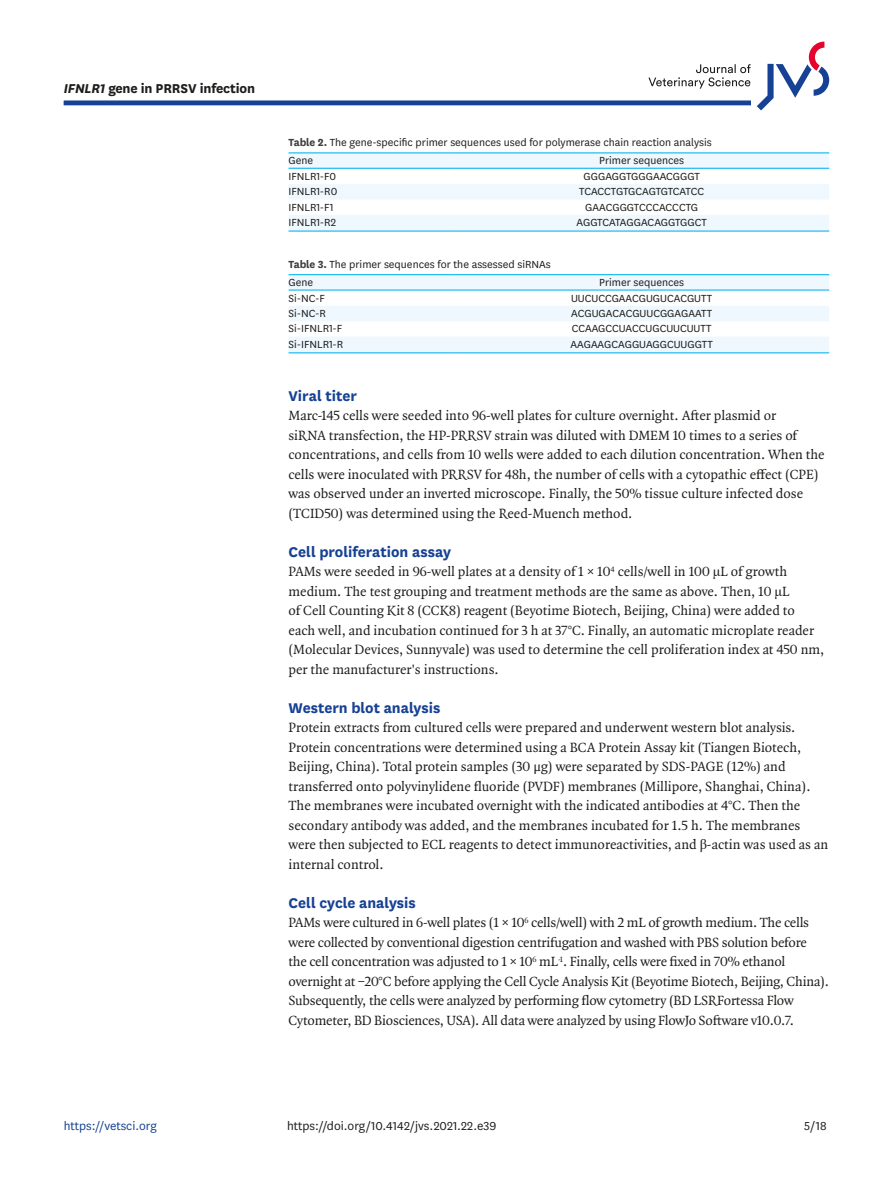
<style>
.page{position:relative;width:893px;height:1191px;background:#fff}
.page>*{position:absolute;margin:0;border:0;box-sizing:border-box;transform-origin:0 0}
.body_title2{font:700 16.5px "National";color:#164194}
.alt-title-type{font:700 15px "National";letter-spacing:-.01em;color:#1d1d1b}
.body_p_first{font:14.25px/19.5px "Quadraat OT";color:#1d1d1b}
.doi_running_footer{font:13.5px "National";color:#1d1d1b}
.t1{font:13.5px "National";color:#164194}
.tbody_entry{font:12px "National";color:#1d1d1b}
.table-wrap_caption{font:12px "National";color:#1d1d1b}
.thead_entry{font:12px "National";color:#1d1d1b}
.tbody_entry-2{font:12px "National";letter-spacing:-.02em;color:#1d1d1b}
.s1{font-style:italic}
.s2{font-weight:700;color:#3d3d3c}
.s3{font-family:"Times New Roman"}
</style>
<div class="page">
<hr style="left:64px;top:101px;width:687px;height:4px;background:#164194">
<svg style="left:757px;top:42px;width:72px;height:68px"></svg>
<svg style="left:648px;top:64px;width:103px;height:25px"></svg>
<svg style="left:289px;top:153px;width:540px;height:77px"></svg>
<hr style="left:289px;top:152px;width:165px;height:1px;background:#00b1eb">
<hr style="left:454px;top:152px;width:375px;height:1px;background:#00b1eb">
<hr style="left:289px;top:168px;width:165px;height:1px;background:#00b1eb">
<hr style="left:454px;top:168px;width:375px;height:1px;background:#00b1eb">
<hr style="left:289px;top:230px;width:165px;height:2px;background:#00b1eb">
<hr style="left:454px;top:230px;width:375px;height:2px;background:#00b1eb">
<svg style="left:289px;top:275px;width:540px;height:77px"></svg>
<hr style="left:289px;top:274px;width:165px;height:1px;background:#00b1eb">
<hr style="left:454px;top:274px;width:375px;height:1px;background:#00b1eb">
<hr style="left:289px;top:289px;width:165px;height:1px;background:#00b1eb">
<hr style="left:454px;top:289px;width:375px;height:1px;background:#00b1eb">
<hr style="left:289px;top:352px;width:165px;height:1px;background:#00b1eb">
<hr style="left:454px;top:352px;width:375px;height:1px;background:#00b1eb">
<p class="alt-title-type" style="left:64px;top:77px;width:193px"><span class="s1">IFNLR1</span> gene in PRRSV infection</p>
<p class="table-wrap_caption" style="left:289px;top:135px;width:425px"><span class="s2">Table 2.</span> The gene-specific primer sequences used for polymerase chain reaction analysis</p>
<p class="thead_entry" style="left:289px;top:152px;width:26px">Gene</p>
<p class="thead_entry" style="left:599px;top:152px;width:87px">Primer sequences</p>
<p class="tbody_entry" style="left:289px;top:168px;width:49px">IFNLR1-F0</p>
<p class="tbody_entry" style="left:584px;top:168px;width:118px">GGGAGGTGGGAACGGGT</p>
<p class="tbody_entry" style="left:289px;top:184px;width:50px">IFNLR1-R0</p>
<p class="tbody_entry-2" style="left:579px;top:184px;width:126px">TCACCTGTGCAGTGTCATCC</p>
<p class="tbody_entry" style="left:289px;top:199px;width:47px">IFNLR1-F1</p>
<p class="tbody_entry" style="left:585px;top:199px;width:114px">GAACGGGTCCCACCCTG</p>
<p class="tbody_entry" style="left:289px;top:214px;width:49px">IFNLR1-R2</p>
<p class="tbody_entry" style="left:576px;top:214px;width:132px">AGGTCATAGGACAGGTGGCT</p>
<p class="table-wrap_caption" style="left:289px;top:257px;width:264px"><span class="s2">Table 3.</span> The primer sequences for the assessed siRNAs</p>
<p class="thead_entry" style="left:289px;top:274px;width:26px">Gene</p>
<p class="thead_entry" style="left:599px;top:274px;width:87px">Primer sequences</p>
<p class="tbody_entry" style="left:289px;top:290px;width:38px">Si-NC-F</p>
<p class="tbody_entry" style="left:571px;top:290px;width:143px">UUCUCCGAACGUGUCACGUTT</p>
<p class="tbody_entry" style="left:289px;top:305px;width:39px">Si-NC-R</p>
<p class="tbody_entry" style="left:571px;top:305px;width:142px">ACGUGACACGUUCGGAGAATT</p>
<p class="tbody_entry" style="left:289px;top:321px;width:55px">Si-IFNLR1-F</p>
<p class="tbody_entry" style="left:572px;top:321px;width:141px">CCAAGCCUACCUGCUUCUUTT</p>
<p class="tbody_entry" style="left:289px;top:336px;width:56px">Si-IFNLR1-R</p>
<p class="tbody_entry" style="left:570px;top:336px;width:144px">AAGAAGCAGGUAGGCUUGGTT</p>
<p class="body_title2" style="left:289px;top:384px;width:70px">Viral titer</p>
<p class="body_p_first" style="left:289px;top:406px;width:538px">Marc-145 cells were seeded into 96-well plates for culture overnight. After plasmid or<br>siRNA transfection, the HP-PRRSV strain was diluted with DMEM 10 times to a series of concentrations, and cells from 10 wells were added to each dilution concentration. When the cells were inoculated with PRRSV for 48h, the number of cells with a cytopathic effect (CPE) was observed under an inverted microscope. Finally, the 50% tissue culture infected dose (TCID50) was determined using the Reed-Muench method.</p>
<p class="body_title2" style="left:289px;top:540px;width:164px">Cell proliferation assay</p>
<p class="body_p_first" style="left:289px;top:562px;width:537px">PAMs were seeded in 96-well plates at a density of 1 × 10<sup>4</sup> cells/well in 100 <span class="s3">μ</span>L of growth medium. The test grouping and treatment methods are the same as above. Then, 10 <span class="s3">μ</span>L<br>of Cell Counting Kit 8 (CCK8) reagent (Beyotime Biotech, Beijing, China) were added to each well, and incubation continued for 3 h at 37°C. Finally, an automatic microplate reader (Molecular Devices, Sunnyvale) was used to determine the cell proliferation index at 450 nm, per the manufacturer's instructions.</p>
<p class="body_title2" style="left:289px;top:696px;width:153px">Western blot analysis</p>
<p class="body_p_first" style="left:289px;top:718px;width:541px">Protein extracts from cultured cells were prepared and underwent western blot analysis.<br>Protein concentrations were determined using a BCA Protein Assay kit (Tiangen Biotech, Beijing, China). Total protein samples (30 µg) were separated by SDS-PAGE (12%) and transferred onto polyvinylidene fluoride (PVDF) membranes (Millipore, Shanghai, China).<br>The membranes were incubated overnight with the indicated antibodies at 4°C. Then the secondary antibody was added, and the membranes incubated for 1.5 h. The membranes were then subjected to ECL reagents to detect immunoreactivities, and <span class="s3">β</span>-actin was used as an internal control.</p>
<p class="body_title2" style="left:289px;top:891px;width:129px">Cell cycle analysis</p>
<p class="body_p_first" style="left:289px;top:913px;width:542px">PAMs were cultured in 6-well plates (1 × 10<sup>6</sup> cells/well) with 2 mL of growth medium. The cells were collected by conventional digestion centrifugation and washed with PBS solution before<br>the cell concentration was adjusted to 1 × 10<sup>6</sup> mL<sup>-1</sup>. Finally, cells were fixed in 70% ethanol overnight at −20°C before applying the Cell Cycle Analysis Kit (Beyotime Biotech, Beijing, China).<br>Subsequently, the cells were analyzed by performing flow cytometry (BD LSRFortessa Flow Cytometer, BD Biosciences, USA). All data were analyzed by using FlowJo Software v10.0.7.</p>
<p class="t1" style="left:64px;top:1116px;width:95px">https://vetsci.org</p>
<p class="doi_running_footer" style="left:287px;top:1116px;width:211px">https://doi.org/10.4142/jvs.2021.22.e39</p>
<p class="doi_running_footer" style="left:804px;top:1116px;width:24px">5/18</p>
</div>
